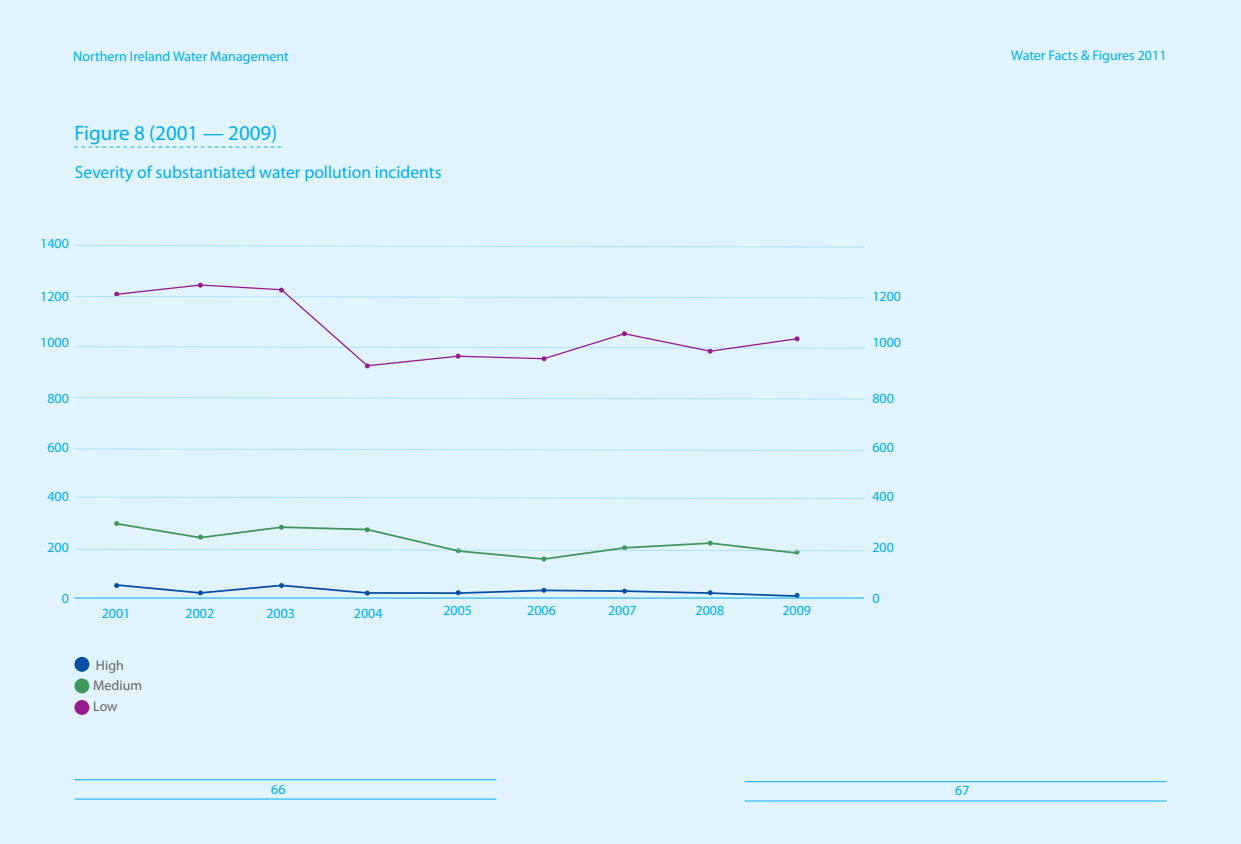
<style>
.page{position:relative;width:1241px;height:844px;background:#fff}
.page>*{position:absolute;margin:0;border:0;box-sizing:border-box;transform-origin:0 0}
.t1{font:21px "Myriad Pro";color:#00aeef}
.t2{font:17.5px "Myriad Pro";color:#00aeef}
.t3{font:14px "Myriad Pro";color:#00aeef}
.t4{font:14px/19.9px "Myriad Pro";color:#636466}
</style>
<div class="page">
<div style="left:0;top:0;width:1240px;height:843px;background:#e1f4fd"></div>
<hr style="left:74px;top:779px;width:422px;height:1px;background:#00aeef">
<hr style="left:74px;top:798px;width:422px;height:1px;background:#00aeef">
<hr style="left:744px;top:781px;width:422px;height:1px;background:#00aeef">
<hr style="left:744px;top:800px;width:422px;height:1px;background:#00aeef">
<svg style="left:74px;top:496px;width:791px;height:3px"></svg>
<svg style="left:74px;top:448px;width:791px;height:3px"></svg>
<svg style="left:74px;top:397px;width:791px;height:2px"></svg>
<hr style="left:74px;top:597px;width:789px;height:1px;background:#00aeef">
<svg style="left:74px;top:146px;width:207px;height:1px"></svg>
<svg style="left:74px;top:245px;width:791px;height:2px"></svg>
<svg style="left:74px;top:282px;width:791px;height:16px"></svg>
<svg style="left:74px;top:336px;width:791px;height:32px"></svg>
<svg style="left:115px;top:283px;width:683px;height:84px"></svg>
<svg style="left:74px;top:521px;width:791px;height:40px"></svg>
<svg style="left:114px;top:583px;width:685px;height:14px"></svg>
<div style="left:74px;top:656px;width:15px;height:15px;background:#034ea2;border-radius:50%"></div>
<div style="left:74px;top:678px;width:15px;height:15px;background:#3e965d;border-radius:50%"></div>
<div style="left:74px;top:699px;width:15px;height:15px;background:#971c90;border-radius:50%"></div>
<p class="t3" style="left:73px;top:48px;width:217px">Northern Ireland Water Management</p>
<p class="t3" style="left:1011px;top:47px;width:157px">Water Facts &amp; Figures 2011</p>
<h1 class="t1" style="left:74px;top:120px;width:204px">Figure 8 (2001 — 2009)</h1>
<p class="t2" style="left:75px;top:161px;width:368px">Severity of substantiated water pollution incidents</p>
<p class="t3" style="left:40px;top:235px;width:30px">1400</p>
<p class="t3" style="left:40px;top:288px;width:30px">1200</p>
<p class="t3" style="left:872px;top:288px;width:30px">1200</p>
<p class="t3" style="left:40px;top:333px;width:30px">1000</p>
<p class="t3" style="left:872px;top:334px;width:30px">1000</p>
<p class="t3" style="left:47px;top:389px;width:23px">800</p>
<p class="t3" style="left:47px;top:438px;width:23px">600</p>
<p class="t3" style="left:872px;top:389px;width:23px">800</p>
<p class="t3" style="left:872px;top:438px;width:23px">600</p>
<p class="t3" style="left:47px;top:487px;width:23px">400</p>
<p class="t3" style="left:872px;top:488px;width:23px">400</p>
<p class="t3" style="left:47px;top:538px;width:23px">200</p>
<p class="t3" style="left:872px;top:538px;width:23px">200</p>
<p class="t3" style="left:62px;top:589px;width:9px">0</p>
<p class="t3" style="left:872px;top:589px;width:9px">0</p>
<p class="t3" style="left:102px;top:604px;width:30px">2001</p>
<p class="t3" style="left:185px;top:604px;width:30px">2002</p>
<p class="t3" style="left:266px;top:604px;width:30px">2003</p>
<p class="t3" style="left:354px;top:604px;width:30px">2004</p>
<p class="t3" style="left:443px;top:602px;width:30px">2005</p>
<p class="t3" style="left:527px;top:602px;width:30px">2006</p>
<p class="t3" style="left:608px;top:602px;width:30px">2007</p>
<p class="t3" style="left:695px;top:602px;width:30px">2008</p>
<p class="t3" style="left:782px;top:602px;width:30px">2009</p>
<p class="t4" style="left:93px;top:654px;width:50px">High<br>Medium</p>
<p class="t4" style="left:93px;top:696px;width:26px">Low</p>
<p class="t3" style="left:271px;top:780px;width:16px">66</p>
<p class="t3" style="left:955px;top:781px;width:16px">67</p>
</div>
